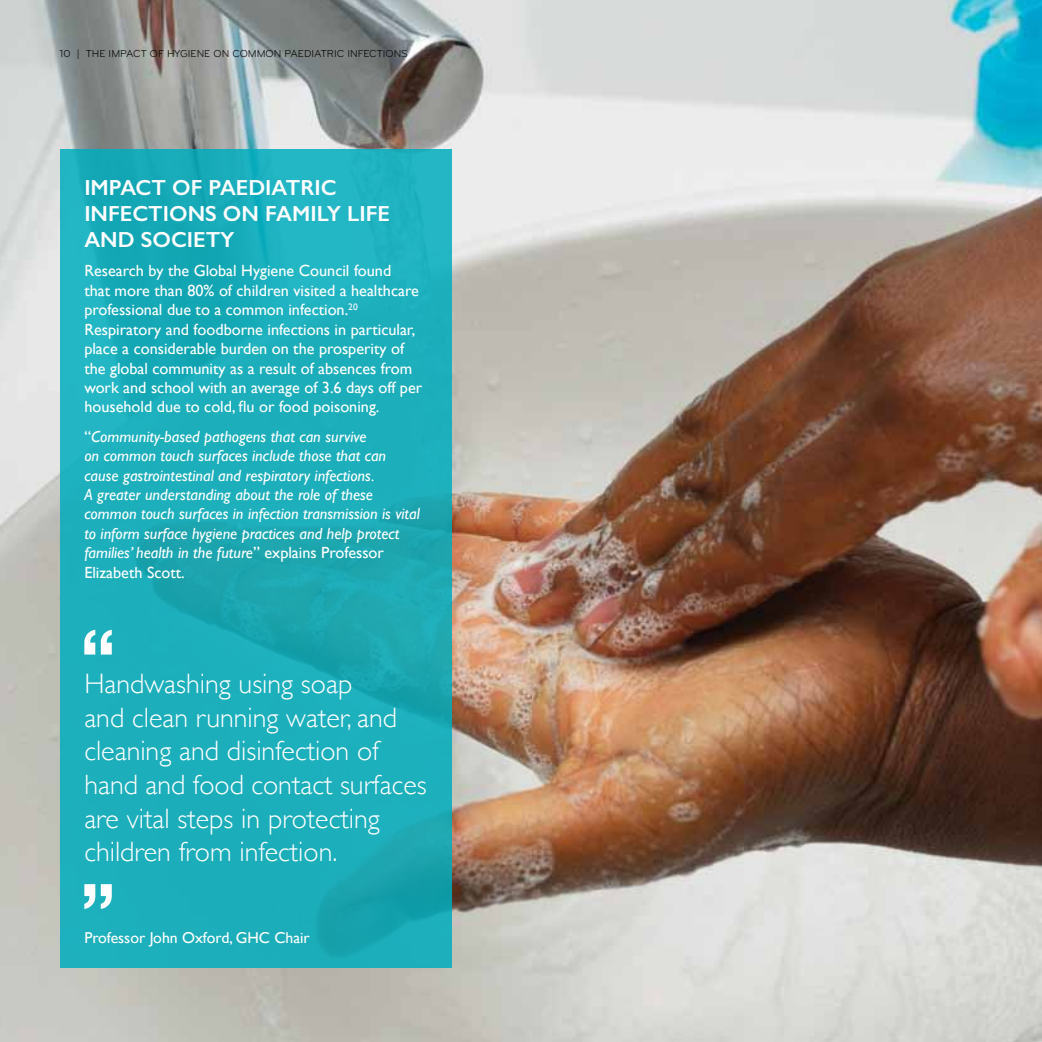
<style>
.page{position:relative;width:1042px;height:1042px;background:#fff}
.page>*{position:absolute;margin:0;border:0;box-sizing:border-box;transform-origin:0 0}
.t1{font:300 28px/33.6px "Gill Sans";color:#fff}
.t2{font:600 21.88px "Gill Sans";color:#fff}
.t3{font:16.1px/19.4px "Gill Sans";color:#fff}
.t4{font:italic 16.1px/19.4px "Gill Sans";color:#fff}
.t5{font:15.75px "Gill Sans";color:#fff}
.t6{font:10.5px "Bryant Pro Regular Alternate";color:#000}
.s1{font-style:normal}
</style>
<div class="page">
<img style="left:0;top:0;width:1042px;height:1042px">
<svg style="left:60px;top:149px;width:391px;height:818px;background:#1bacb9"></svg>
<svg style="left:84px;top:630px;width:28px;height:24px"></svg>
<svg style="left:84px;top:884px;width:28px;height:25px"></svg>
<p class="t6" style="left:60px;top:48px;width:350px">10 | THE IMPACT OF HYGIENE ON COMMON PAEDIATRIC INFECTIONS</p>
<h2 class="t2" style="left:84px;top:174px;width:53px">IMPACT</h2>
<h2 class="t2" style="left:172px;top:174px;width:62px">OF PAEDIATRIC</h2>
<h2 class="t2" style="left:84px;top:200px;width:14px">INFECTIONS</h2>
<h2 class="t2" style="left:223px;top:200px;width:56px">ON FAMILY</h2>
<h2 class="t2" style="left:347px;top:200px;width:11px">LIFE</h2>
<h2 class="t2" style="left:84px;top:226px;width:18px">AND</h2>
<h2 class="t2" style="left:141px;top:226px;width:15px">SOCIETY</h2>
<p class="t3" style="left:84px;top:261px;width:339px">Research by the Global Hygiene Council found<br>that more than 80% of children visited a healthcare professional due to a common infection.<sup>20<br></sup>Respiratory and foodborne infections in particular, place a considerable burden on the prosperity of the global community as a result of absences from work and school with an average of 3.6 days off per household due to cold, flu or food poisoning.</p>
<p class="t4" style="left:84px;top:426px;width:337px"><span class="s1">“</span>Community-based pathogens that can survive<br>on common touch surfaces include those that can cause gastrointestinal and respiratory infections.<br>A greater understanding about the role of these common touch surfaces in infection transmission is vital to inform surface hygiene practices and help protect families’ health in the future<span class="s1">” explains Professor Elizabeth Scott.</span></p>
<h1 class="t1" style="left:84px;top:666px;width:344px">Handwashing using soap<br>and clean running water, and cleaning and disinfection of hand and food contact surfaces are vital steps in protecting children from infection.</h1>
<p class="t5" style="left:84px;top:928px;width:227px">Professor John Oxford, GHC Chair</p>
</div>
